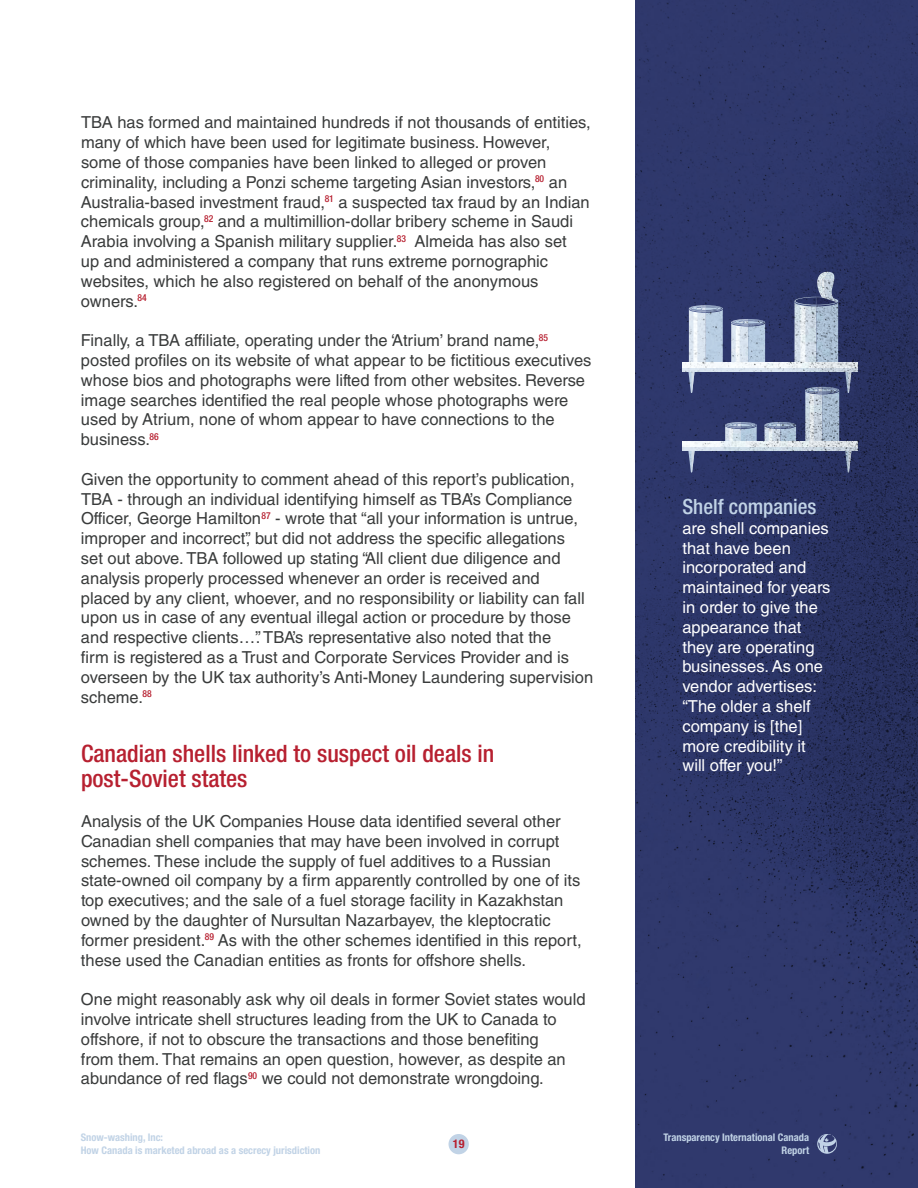
<style>
.page{position:relative;width:918px;height:1188px;background:#fff}
.page>*{position:absolute;margin:0;border:0;box-sizing:border-box;transform-origin:0 0}
.t1{font:500 condensed 24px/25.5px "Helvetica Neue LT Std";color:#b72030}
.t2{font:500 condensed 21px "Helvetica Neue LT Std";color:#c1d3e6}
.t3{font:16.5px/19.8px "Helvetica LT Std";color:#393b3b}
.t4{font:16.5px/19.8px "Helvetica LT Std";color:#fff}
.t5{font:700 condensed 12px "Helvetica Neue LT Std";color:#b72030}
.t6{font:700 condensed 10.5px/12.6px "Helvetica Neue LT Std";color:#c1d3e6}
</style>
<div class="page">
<img style="left:635px;top:0;width:283px;height:1188px">
<div style="left:449px;top:1134px;width:20px;height:20px;background:#c1d3e6;border-radius:50%"></div>
<svg style="left:817px;top:1134px;width:20px;height:20px"></svg>
<p class="t3" style="left:81px;top:113px;width:511px">TBA has formed and maintained hundreds if not thousands of entities, many of which have been used for legitimate business. However, some of those companies have been linked to alleged or proven criminality, including a Ponzi scheme targeting Asian investors,<sup>80</sup> an Australia-based investment fraud,<sup>81</sup> a suspected tax fraud by an Indian chemicals group,<sup>82</sup> and a multimillion-dollar bribery scheme in Saudi Arabia involving a Spanish military supplier.<sup>83</sup> Almeida has also set<br>up and administered a company that runs extreme pornographic websites, which he also registered on behalf of the anonymous owners.<sup>84</sup></p>
<p class="t3" style="left:81px;top:331px;width:512px">Finally, a TBA affiliate, operating under the ‘Atrium’ brand name,<sup>85 </sup>posted profiles on its website of what appear to be fictitious executives whose bios and photographs were lifted from other websites. Reverse image searches identified the real people whose photographs were used by Atrium, none of whom appear to have connections to the business.<sup>86</sup></p>
<p class="t3" style="left:81px;top:469px;width:514px">Given the opportunity to comment ahead of this report’s publication, TBA - through an individual identifying himself as TBA’s Compliance Officer, George Hamilton<sup>87</sup> - wrote that “all your information is untrue, improper and incorrect”, but did not address the specific allegations<br>set out above. TBA followed up stating “All client due diligence and analysis properly processed whenever an order is received and<br>placed by any client, whoever, and no responsibility or liability can fall upon us in case of any eventual illegal action or procedure by those and respective clients…”. TBA’s representative also noted that the<br>firm is registered as a Trust and Corporate Services Provider and is overseen by the UK tax authority’s Anti-Money Laundering supervision scheme.<sup>88</sup></p>
<h1 class="t1" style="left:81px;top:740px;width:415px">Canadian shells linked to suspect oil deals in post-Soviet states</h1>
<p class="t3" style="left:81px;top:811px;width:502px">Analysis of the UK Companies House data identified several other Canadian shell companies that may have been involved in corrupt schemes. These include the supply of fuel additives to a Russian state-owned oil company by a firm apparently controlled by one of its top executives; and the sale of a fuel storage facility in Kazakhstan owned by the daughter of Nursultan Nazarbayev, the kleptocratic former president.<sup>89</sup> As with the other schemes identified in this report, these used the Canadian entities as fronts for offshore shells.</p>
<p class="t3" style="left:81px;top:989px;width:506px">One might reasonably ask why oil deals in former Soviet states would involve intricate shell structures leading from the UK to Canada to offshore, if not to obscure the transactions and those benefiting<br>from them. That remains an open question, however, as despite an abundance of red flags<sup>90</sup> we could not demonstrate wrongdoing.</p>
<p class="t2" style="left:682px;top:494px;width:136px">Shelf companies</p>
<p class="t4" style="left:682px;top:518px;width:150px">are shell companies that have been incorporated and maintained for years in order to give the appearance that they are operating businesses. As one vendor advertises: “The older a shelf company is [the] more credibility it will offer you!”</p>
<p class="t6" style="left:81px;top:1131px;width:241px">Snow-washing, Inc:<br>How Canada is marketed abroad as a secrecy jurisdiction</p>
<p class="t5" style="left:453px;top:1137px;width:13px">19</p>
<p class="t6" style="left:664px;top:1131px;width:147px;text-align:right">Transparency International Canada<br>Report</p>
</div>
